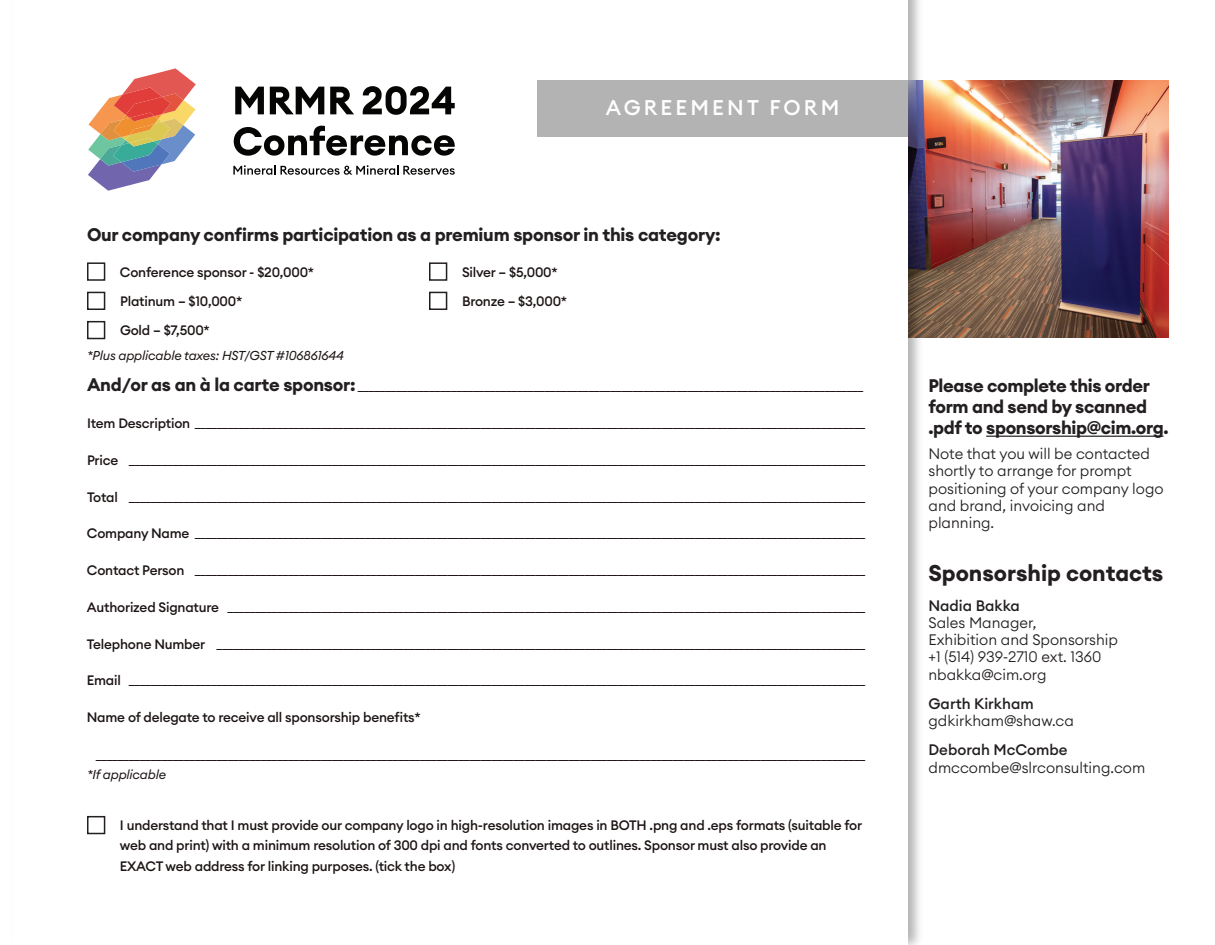
<style>
.page{position:relative;width:1215px;height:945px;background:#fff}
.page>*{position:absolute;margin:0;border:0;box-sizing:border-box;transform-origin:0 0}
.t1{font:700 22.5px "Euclid Circular A";color:#231f20}
.t2{font:500 21px "Euclid Circular A";letter-spacing:.15em;color:#fff}
.t3{font:700 18px/21px "Euclid Circular A";letter-spacing:-.02em;color:#231f20}
.t4{font:300 15px/17.2px "Euclid Circular A";color:#231f20}
.t5{font:13.5px "Euclid Circular A";color:#1d1414}
.t6{font:500 13.5px/20.2px "Euclid Circular A";letter-spacing:-.015em;color:#1d1414}
.t7{font:italic 12.75px "Euclid Circular A";letter-spacing:-.015em;color:#1d1414}
.s1{font-weight:700;font-size:18px;color:#231f20}
.s2{font-weight:500}
</style>
<div class="page">
<img style="left:927px;top:80px;width:242px;height:257px">
<hr style="left:986px;top:436px;width:177px;height:1px;background:#231f20">
<img style="left:908px;top:0;width:19px;height:945px">
<svg style="left:88px;top:68px;width:108px;height:123px"></svg>
<svg style="left:235px;top:87px;width:29px;height:27px"></svg>
<svg style="left:270px;top:87px;width:54px;height:27px"></svg>
<svg style="left:330px;top:87px;width:24px;height:27px"></svg>
<svg style="left:363px;top:86px;width:92px;height:29px"></svg>
<svg style="left:234px;top:126px;width:221px;height:30px"></svg>
<svg style="left:233px;top:165px;width:222px;height:10px"></svg>
<div style="left:87px;top:816px;width:18px;height:18px;border:2px solid #231f20"></div>
<div style="left:87px;top:262px;width:18px;height:19px;border:2px solid #231f20"></div>
<div style="left:87px;top:292px;width:18px;height:18px;border:2px solid #231f20"></div>
<div style="left:87px;top:321px;width:18px;height:18px;border:2px solid #231f20"></div>
<div style="left:429px;top:262px;width:18px;height:19px;border:2px solid #231f20"></div>
<div style="left:429px;top:292px;width:18px;height:18px;border:2px solid #231f20"></div>
<div style="left:537px;top:80px;width:371px;height:57px;background:#b4b3b3"></div>
<p class="t2" style="left:606px;top:94px;width:235px">AGREEMENT FORM</p>
<p class="t3" style="left:87px;top:224px;width:635px">Our company confirms participation as a premium sponsor in this category:</p>
<p class="t6" style="left:120px;top:262px;width:196px">Conference sponsor - $20,000*</p>
<p class="t6" style="left:462px;top:262px;width:97px">Silver – $5,000*</p>
<p class="t6" style="left:120px;top:291px;width:124px">Platinum – $10,000*</p>
<p class="t6" style="left:462px;top:291px;width:107px">Bronze – $3,000*</p>
<p class="t6" style="left:120px;top:320px;width:91px">Gold – $7,500*</p>
<p class="t7" style="left:87px;top:347px;width:259px">*Plus applicable taxes: HST/GST #106861644</p>
<p class="t5" style="left:87px;top:378px;width:779px"><span class="s1">And/or as an à la carte sponsor:</span> ____________________________________________________________________________________________</p>
<p class="t5" style="left:87px;top:415px;width:781px"><span class="s2">Item Description</span> __________________________________________________________________________________________________________________________</p>
<p class="t5" style="left:87px;top:451px;width:781px"><span class="s2">Price</span> ______________________________________________________________________________________________________________________________________</p>
<p class="t5" style="left:87px;top:488px;width:781px"><span class="s2">Total</span> ______________________________________________________________________________________________________________________________________</p>
<p class="t5" style="left:87px;top:525px;width:781px"><span class="s2">Company Name</span> __________________________________________________________________________________________________________________________</p>
<p class="t5" style="left:87px;top:562px;width:781px"><span class="s2">Contact Person</span> __________________________________________________________________________________________________________________________</p>
<p class="t5" style="left:87px;top:598px;width:781px"><span class="s2">Authorized Signature</span> ____________________________________________________________________________________________________________________</p>
<p class="t5" style="left:87px;top:635px;width:781px"><span class="s2">Telephone Number</span> ______________________________________________________________________________________________________________________</p>
<p class="t5" style="left:87px;top:672px;width:781px"><span class="s2">Email</span> ______________________________________________________________________________________________________________________________________</p>
<p class="t6" style="left:87px;top:707px;width:335px">Name of delegate to receive all sponsorship benefits*</p>
<p class="t5" style="left:95px;top:747px;width:772px">____________________________________________________________________________________________________________________________________________</p>
<p class="t7" style="left:87px;top:766px;width:81px">*If applicable</p>
<p class="t6" style="left:120px;top:815px;width:744px">I understand that I must provide our company logo in high-resolution images in BOTH .png and .eps formats (suitable for web and print) with a minimum resolution of 300 dpi and fonts converted to outlines. Sponsor must also provide an<br>EXACT web address for linking purposes. (tick the box)</p>
<p class="t3" style="left:928px;top:375px;width:242px">Please complete this order form and send by scanned .pdf to sponsorship@cim.org.</p>
<p class="t4" style="left:928px;top:445px;width:237px">Note that you will be contacted shortly to arrange for prompt positioning of your company logo and brand, invoicing and planning.</p>
<p class="t1" style="left:928px;top:559px;width:236px">Sponsorship contacts</p>
<p class="t4" style="left:928px;top:596px;width:191px"><span class="s2">Nadia Bakka<br></span>Sales Manager,<br>Exhibition and Sponsorship +1 (514) 939-2710 ext. 1360 nbakka@cim.org</p>
<p class="t4" style="left:928px;top:695px;width:147px"><span class="s2">Garth Kirkham </span>gdkirkham@shaw.ca</p>
<p class="t4" style="left:928px;top:741px;width:218px"><span class="s2">Deborah McCombe </span>dmccombe@slrconsulting.com</p>
</div>
